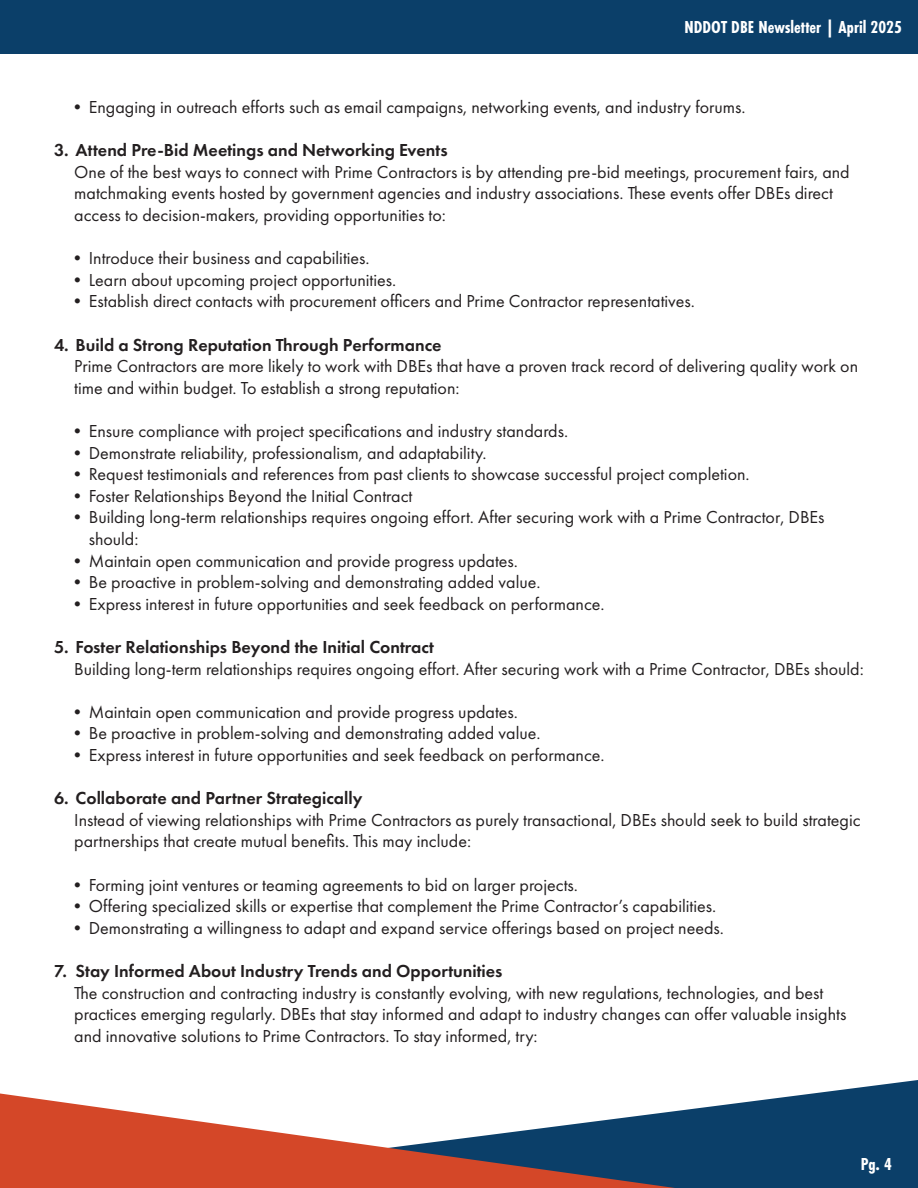
<style>
.page{position:relative;width:918px;height:1188px;background:#fff}
.page>*{position:absolute;margin:0;border:0;box-sizing:border-box;transform-origin:0 0}
.Paragraph_Copy{font:18px/21.6px "Futura PT";color:#231f20}
.Paragraph_Copy-2{font:600 18px "Futura PT";color:#231f20}
.Numbered_Headings{font:600 18px "Futura PT";color:#231f20}
.t1{font:700 18px "Futura PT Cond";color:#fff}
</style>
<div class="page">
<svg style="left:675px;top:1080px;width:243px;height:108px;background:#2e5a7e"></svg>
<svg style="left:0;top:1094px;width:675px;height:94px;fill:#d44728"></svg>
<div style="left:0;top:1px;width:918px;height:53px;background:#0b3f69"></div>
<p class="t1" style="left:684px;top:17px;width:219px">NDDOT DBE Newsletter | April 2025</p>
<p class="Paragraph_Copy" style="left:69px;top:96px;width:679px">•Engaging in outreach efforts such as email campaigns, networking events, and industry forums.</p>
<p class="Paragraph_Copy-2" style="left:54px;top:139px;width:395px">3. Attend Pre-Bid Meetings and Networking Events</p>
<p class="Paragraph_Copy" style="left:74px;top:161px;width:777px">One of the best ways to connect with Prime Contractors is by attending pre-bid meetings, procurement fairs, and matchmaking events hosted by government agencies and industry associations. These events offer DBEs direct access to decision-makers, providing opportunities to:</p>
<p class="Paragraph_Copy" style="left:69px;top:247px;width:303px">•Introduce their business and capabilities.</p>
<p class="Paragraph_Copy" style="left:69px;top:269px;width:329px">•Learn about upcoming project opportunities.</p>
<p class="Paragraph_Copy" style="left:69px;top:291px;width:628px">•Establish direct contacts with procurement officers and Prime Contractor representatives.</p>
<p class="Paragraph_Copy-2" style="left:54px;top:333px;width:389px">4. Build a Strong Reputation Through Performance</p>
<p class="Paragraph_Copy" style="left:74px;top:355px;width:785px">Prime Contractors are more likely to work with DBEs that have a proven track record of delivering quality work on time and within budget. To establish a strong reputation:</p>
<p class="Paragraph_Copy" style="left:69px;top:420px;width:501px">•Ensure compliance with project specifications and industry standards.</p>
<p class="Paragraph_Copy" style="left:69px;top:442px;width:420px">•Demonstrate reliability, professionalism, and adaptability.</p>
<p class="Paragraph_Copy" style="left:69px;top:463px;width:683px">•Request testimonials and references from past clients to showcase successful project completion.</p>
<p class="Paragraph_Copy" style="left:69px;top:485px;width:345px">•Foster Relationships Beyond the Initial Contract</p>
<p class="Paragraph_Copy" style="left:89px;top:507px;width:737px;text-indent:-20px">•Building long-term relationships requires ongoing effort. After securing work with a Prime Contractor, DBEs should:</p>
<p class="Paragraph_Copy" style="left:69px;top:550px;width:451px">•Maintain open communication and provide progress updates.</p>
<p class="Paragraph_Copy" style="left:69px;top:571px;width:474px">•Be proactive in problem-solving and demonstrating added value.</p>
<p class="Paragraph_Copy" style="left:69px;top:593px;width:538px">•Express interest in future opportunities and seek feedback on performance.</p>
<p class="Paragraph_Copy-2" style="left:54px;top:636px;width:382px">5. Foster Relationships Beyond the Initial Contract</p>
<p class="Paragraph_Copy" style="left:74px;top:658px;width:791px">Building long-term relationships requires ongoing effort. After securing work with a Prime Contractor, DBEs should:</p>
<p class="Paragraph_Copy" style="left:69px;top:701px;width:451px">•Maintain open communication and provide progress updates.</p>
<p class="Paragraph_Copy" style="left:69px;top:723px;width:474px">•Be proactive in problem-solving and demonstrating added value.</p>
<p class="Paragraph_Copy" style="left:69px;top:744px;width:538px">•Express interest in future opportunities and seek feedback on performance.</p>
<p class="Paragraph_Copy-2" style="left:54px;top:787px;width:310px">6. Collaborate and Partner Strategically</p>
<p class="Paragraph_Copy" style="left:74px;top:809px;width:788px">Instead of viewing relationships with Prime Contractors as purely transactional, DBEs should seek to build strategic partnerships that create mutual benefits. This may include:</p>
<p class="Paragraph_Copy" style="left:69px;top:874px;width:511px">•Forming joint ventures or teaming agreements to bid on larger projects.</p>
<p class="Paragraph_Copy" style="left:69px;top:895px;width:649px">•Offering specialized skills or expertise that complement the Prime Contractor’s capabilities.</p>
<p class="Paragraph_Copy" style="left:69px;top:917px;width:657px">•Demonstrating a willingness to adapt and expand service offerings based on project needs.</p>
<p class="Numbered_Headings" style="left:54px;top:960px;width:450px">7. Stay Informed About Industry Trends and Opportunities</p>
<p class="Paragraph_Copy" style="left:74px;top:982px;width:774px">The construction and contracting industry is constantly evolving, with new regulations, technologies, and best practices emerging regularly. DBEs that stay informed and adapt to industry changes can offer valuable insights and innovative solutions to Prime Contractors. To stay informed, try:</p>
<p class="t1" style="left:861px;top:1154px;width:33px">Pg. 4</p>
</div>
